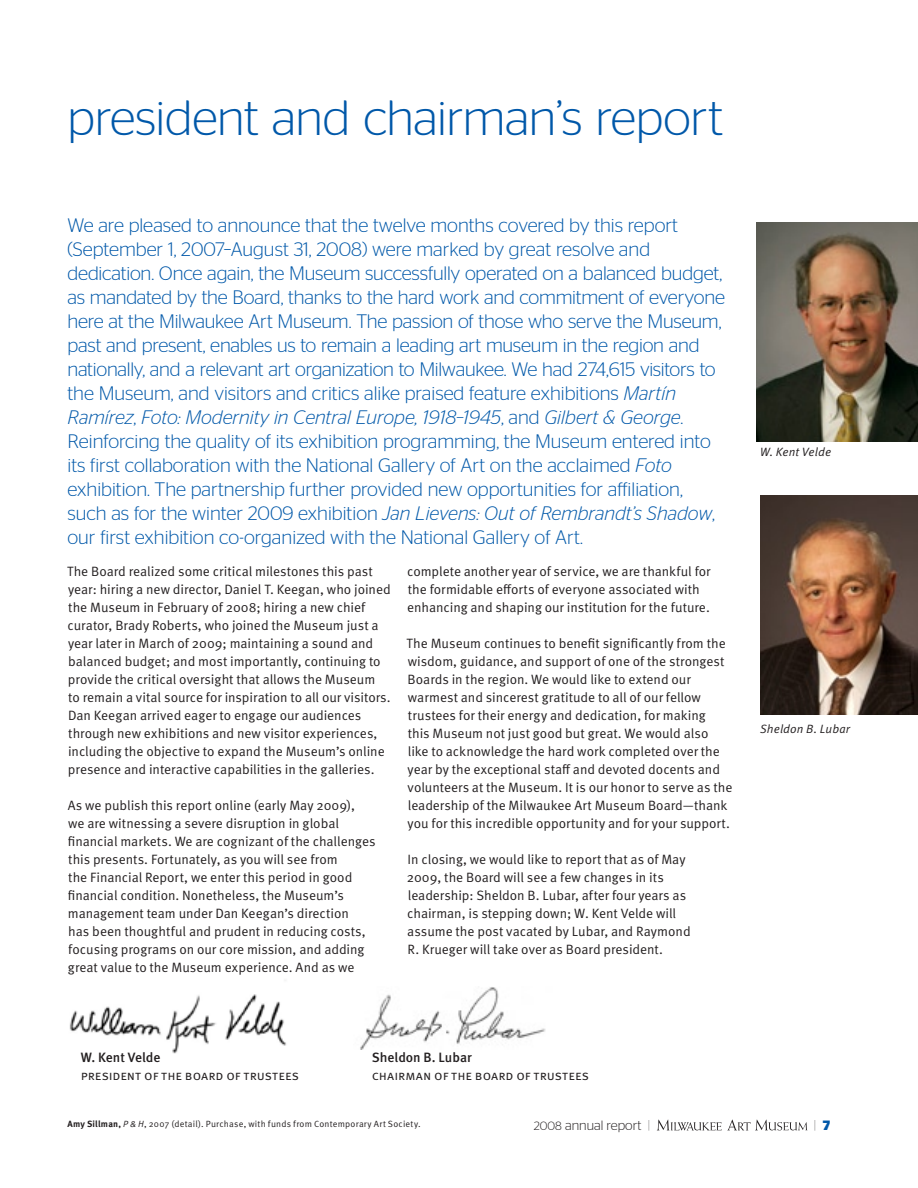
<style>
.page{position:relative;width:918px;height:1188px;background:#fff}
.page>*{position:absolute;margin:0;border:0;box-sizing:border-box;transform-origin:0 0}
.t1{font:300 49.5px "Stag Sans";letter-spacing:-.01em;color:#0058a9}
.t2{font:300 19.5px/24px "Stag Sans";color:#0058a9}
.t3{font:13.5px/18px "Meta Pro";color:#231f20}
.t4{font:500 13.5px "Meta Pro";letter-spacing:-.005em;color:#231f20}
.t5{font:300 13.5px "Stag Sans";color:#231f20}
.t6{font:100 13.5px "Stag Sans";color:#231f20}
.t7{font:italic 12px "Meta Pro";letter-spacing:.005em;color:#231f20}
.t8{font:9px "Meta Pro";letter-spacing:.03em;color:#231f20}
.s1{font-style:italic}
.s2{font-weight:700}
.s3{font-size:12px}
.s4{font-weight:100}
.s5{font-weight:700;color:#0058a9}
</style>
<div class="page">
<svg style="left:657px;top:1120px;width:150px;height:10px"></svg>
<img style="left:69px;top:994px;width:217px;height:60px">
<img style="left:360px;top:987px;width:186px;height:62px">
<img style="left:760px;top:496px;width:158px;height:219px">
<img style="left:756px;top:222px;width:162px;height:219px">
<h1 class="t1" style="left:68px;top:91px;width:657px">president and chairman’s report</h1>
<p class="t2" style="left:68px;top:213px;width:659px">We are pleased to announce that the twelve months covered by this report (September 1, 2007–August 31, 2008) were marked by great resolve and dedication. Once again, the Museum successfully operated on a balanced budget, as mandated by the Board, thanks to the hard work and commitment of everyone here at the Milwaukee Art Museum. The passion of those who serve the Museum, past and present, enables us to remain a leading art museum in the region and nationally, and a relevant art organization to Milwaukee. We had 274,615 visitors to the Museum, and visitors and critics alike praised feature exhibitions <span class="s1">Martín Ramírez</span>, <span class="s1">Foto: Modernity in Central Europe, 1918–1945</span>, and <span class="s1">Gilbert &amp; George</span>.<br>Reinforcing the quality of its exhibition programming, the Museum entered into its first collaboration with the National Gallery of Art on the acclaimed <span class="s1">Foto </span>exhibition. The partnership further provided new opportunities for affiliation, such as for the winter 2009 exhibition <span class="s1">Jan Lievens: Out of Rembrandt’s Shadow</span>, our first exhibition co-organized with the National Gallery of Art.</p>
<p class="t3" style="left:67px;top:562px;width:325px">The Board realized some critical milestones this past year: hiring a new director, Daniel T. Keegan, who joined the Museum in February of 2008; hiring a new chief curator, Brady Roberts, who joined the Museum just a year later in March of 2009; maintaining a sound and balanced budget; and most importantly, continuing to provide the critical oversight that allows the Museum<br>to remain a vital source for inspiration to all our visitors.<br>Dan Keegan arrived eager to engage our audiences through new exhibitions and new visitor experiences, including the objective to expand the Museum’s online presence and interactive capabilities in the galleries.</p>
<p class="t3" style="left:68px;top:796px;width:309px">As we publish this report online (early May 2009),<br>we are witnessing a severe disruption in global financial markets. We are cognizant of the challenges this presents. Fortunately, as you will see from<br>the Financial Report, we enter this period in good financial condition. Nonetheless, the Museum’s management team under Dan Keegan’s direction<br>has been thoughtful and prudent in reducing costs, focusing programs on our core mission, and adding great value to the Museum experience. And as we</p>
<p class="t3" style="left:407px;top:562px;width:305px">complete another year of service, we are thankful for the formidable efforts of everyone associated with enhancing and shaping our institution for the future.</p>
<p class="t3" style="left:407px;top:634px;width:327px">The Museum continues to benefit significantly from the wisdom, guidance, and support of one of the strongest Boards in the region. We would like to extend our warmest and sincerest gratitude to all of our fellow trustees for their energy and dedication, for making<br>this Museum not just good but great. We would also<br>like to acknowledge the hard work completed over the year by the exceptional staff and devoted docents and volunteers at the Museum. It is our honor to serve as the leadership of the Milwaukee Art Museum Board—thank you for this incredible opportunity and for your support.</p>
<p class="t3" style="left:407px;top:850px;width:285px">In closing, we would like to report that as of May 2009, the Board will see a few changes in its leadership: Sheldon B. Lubar, after four years as chairman, is stepping down; W. Kent Velde will assume the post vacated by Lubar, and Raymond R. Krueger will take over as Board president.</p>
<p class="t7" style="left:760px;top:445px;width:72px">W. Kent Velde</p>
<p class="t7" style="left:760px;top:721px;width:92px">Sheldon B. Lubar</p>
<p class="t4" style="left:81px;top:1049px;width:81px">W. Kent Velde</p>
<p class="t3" style="left:81px;top:1066px;width:220px">president of the board of trustees</p>
<p class="t4" style="left:372px;top:1049px;width:101px">Sheldon B. Lubar</p>
<p class="t3" style="left:372px;top:1066px;width:219px">chairman of the board of trustees</p>
<p class="t8" style="left:68px;top:1119px;width:355px"><span class="s2">Amy Sillman,</span> <span class="s1">P &amp; H</span>, 2007 (detail). Purchase, with funds from Contemporary Art Society.</p>
<p class="t5" style="left:534px;top:1118px;width:118px"><span class="s3">2008</span> annual report <span class="s4">|</span></p>
<p class="t6" style="left:814px;top:1118px;width:18px">| <span class="s5">7</span></p>
</div>
